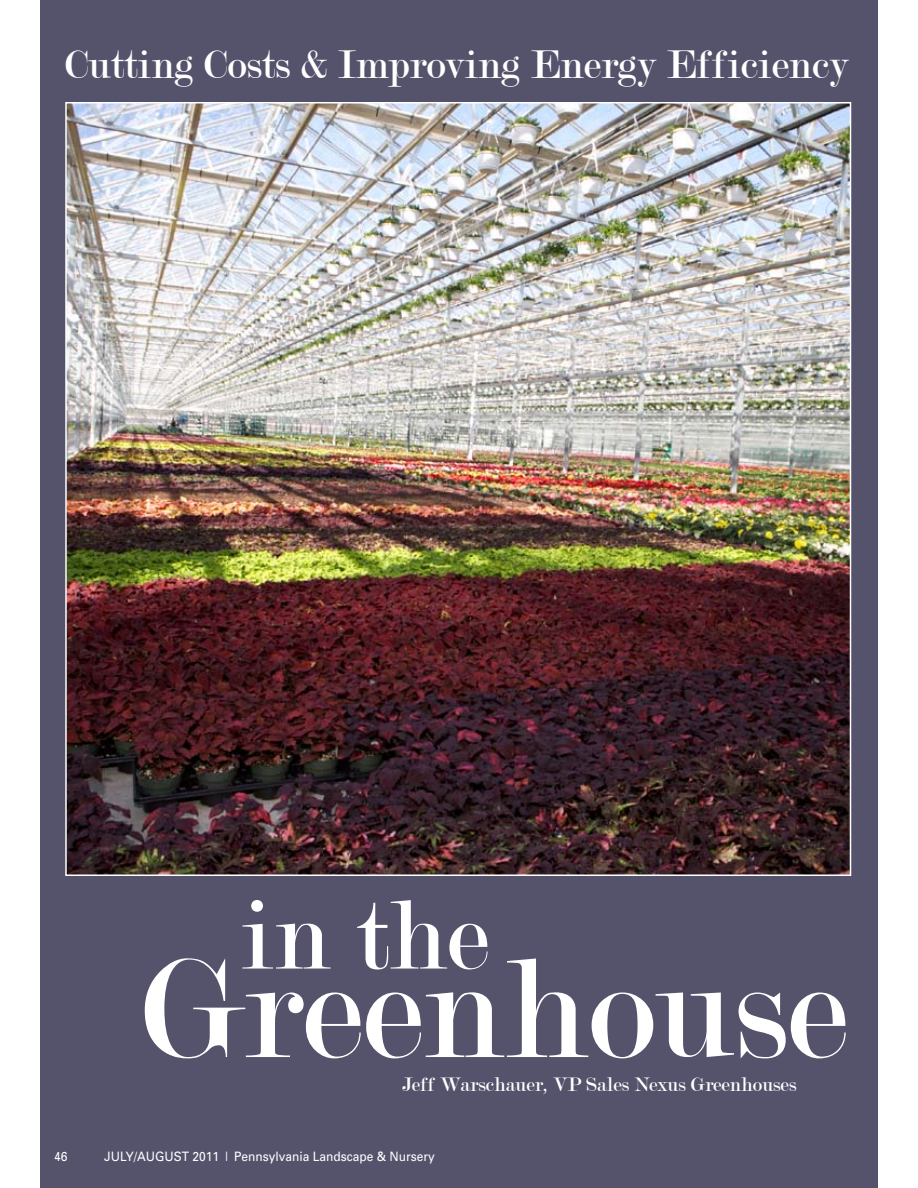
<style>
.page{position:relative;width:918px;height:1188px;background:#fff}
.page>*{position:absolute;margin:0;border:0;box-sizing:border-box;transform-origin:0 0}
.t1{font:151.05px "Modern";color:#fff}
.t2{font:105px "Modern";color:#fff}
.t3{font:43.2px "Modern";color:#fff}
.t4{font:21px "Modern";color:#fff}
.t5{font:12.9px "Univers";color:#fff;scale:.93 1}
</style>
<div class="page">
<div style="left:40px;top:0;width:838px;height:1188px;background:#55526c"></div>
<img style="left:68px;top:105px;width:780px;height:768px">
<h3 class="t3" style="left:65px;top:43px;width:785px">Cutting Costs &amp; Improving Energy Efficiency</h3>
<h2 class="t2" style="left:240px;top:883px;width:250px">in the</h2>
<h1 class="t1" style="left:141px;top:934px;width:708px">Greenhouse</h1>
<h3 class="t4" style="left:402px;top:1074px;width:396px">Jeff Warschauer, VP Sales Nexus Greenhouses</h3>
<p class="t5" style="left:54px;top:1148px;width:16px">46</p>
<p class="t5" style="left:104px;top:1148px;width:357px">JULY/AUGUST 2011 | Pennsylvania Landscape &amp; Nursery</p>
</div>
